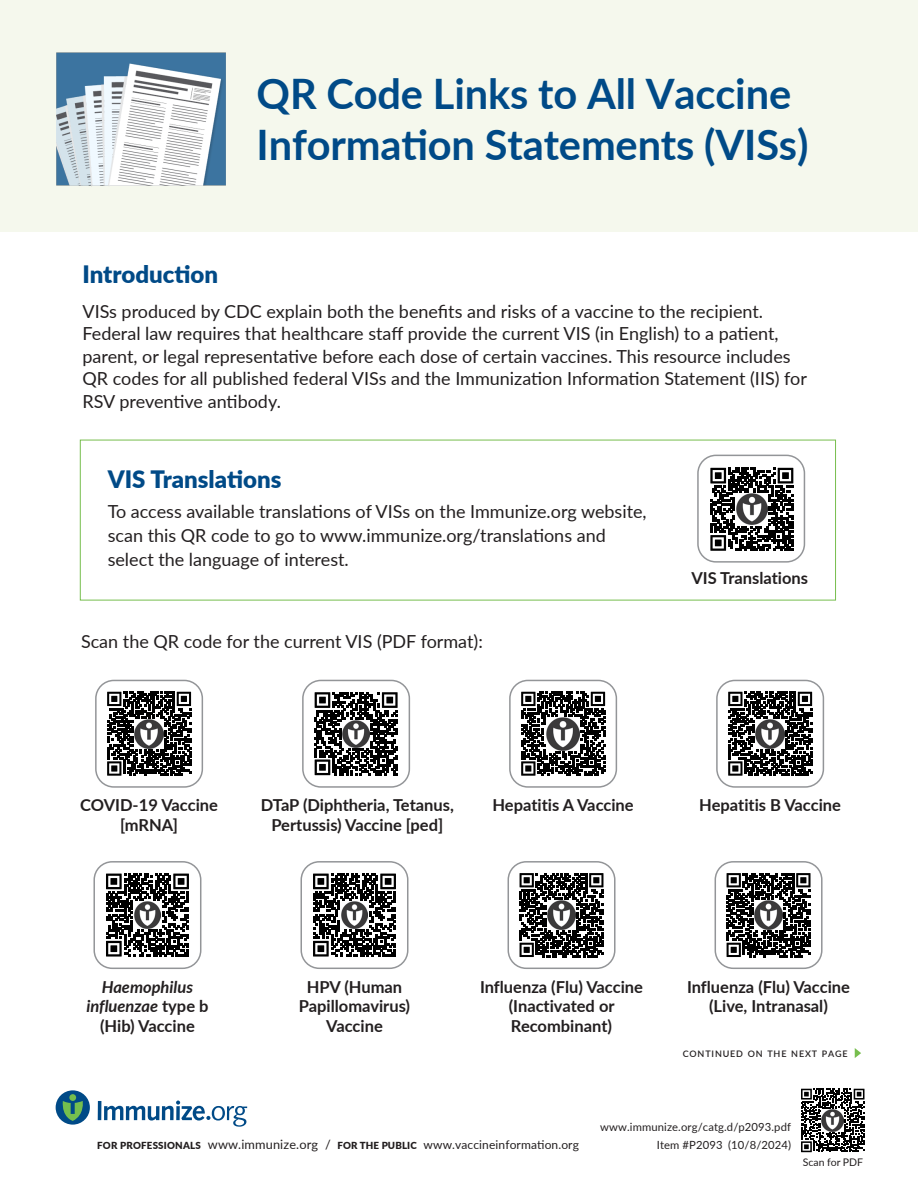
<style>
.page{position:relative;width:918px;height:1188px;background:#fff}
.page>*{position:absolute;margin:0;border:0;box-sizing:border-box;transform-origin:0 0}
.t1{font:700 42px/51px "Lato";letter-spacing:-.005em;color:#004a87}
.body{font:900 24px "Lato";color:#004a87}
.t2{font:18px/22.5px "Lato";color:#231f20}
.body-2{font:700 16.5px/19.5px "Lato";color:#231f20;text-align:center}
.body-3{font:italic 700 16.5px/19.5px "Lato";color:#231f20;text-align:center}
.t3{font:11.25px/18px "Lato";letter-spacing:.01em;color:#231f20;text-align:right}
.t4{font:10.5px "Lato";color:#231f20}
.t5{font:900 9.75px "Lato";letter-spacing:.02em;color:#231f20}
.t6{font:600 9px "Lato";letter-spacing:.095em;color:#231f20}
.s1{font-style:normal}
.s2{font-weight:400;font-size:12.75px}
.s3{font-weight:400;font-size:12px}
</style>
<div class="page">
<div style="left:0;top:0;width:918px;height:231px;background:#f5f8ed"></div>
<div style="left:56px;top:1090px;width:34px;height:35px;background:#004a87;border-radius:50%"></div>
<svg style="left:61px;top:1101px;width:24px;height:20px"></svg>
<div style="left:69px;top:1094px;width:7px;height:7px;background:#75be4e;border-radius:50%"></div>
<svg style="left:98px;top:1101px;width:149px;height:26px"></svg>
<svg style="left:801px;top:1089px;width:64px;height:63px"></svg>
<img style="left:822px;top:1110px;width:22px;height:21px">
<svg style="left:855px;top:1048px;width:6px;height:10px"></svg>
<svg style="left:107px;top:692px;width:84px;height:84px"></svg>
<img style="left:135px;top:719px;width:28px;height:29px">
<div style="left:95px;top:680px;width:108px;height:108px;border:2px solid #939598;border-radius:18px"></div>
<svg style="left:521px;top:692px;width:84px;height:84px"></svg>
<img style="left:547px;top:717px;width:33px;height:33px">
<div style="left:509px;top:680px;width:108px;height:108px;border:2px solid #939598;border-radius:18px"></div>
<svg style="left:315px;top:692px;width:83px;height:83px"></svg>
<img style="left:343px;top:720px;width:27px;height:27px">
<div style="left:302px;top:680px;width:108px;height:108px;border:2px solid #939598;border-radius:18px"></div>
<svg style="left:728px;top:692px;width:84px;height:84px"></svg>
<img style="left:756px;top:719px;width:28px;height:29px">
<div style="left:716px;top:680px;width:108px;height:108px;border:2px solid #939598;border-radius:18px"></div>
<svg style="left:106px;top:874px;width:83px;height:83px"></svg>
<img style="left:134px;top:902px;width:27px;height:27px">
<div style="left:93px;top:861px;width:108px;height:108px;border:2px solid #939598;border-radius:18px"></div>
<svg style="left:520px;top:873px;width:83px;height:84px"></svg>
<img style="left:547px;top:901px;width:29px;height:28px">
<div style="left:508px;top:861px;width:108px;height:108px;border:2px solid #939598;border-radius:18px"></div>
<svg style="left:313px;top:874px;width:83px;height:83px"></svg>
<img style="left:341px;top:902px;width:27px;height:27px">
<div style="left:300px;top:861px;width:108px;height:108px;border:2px solid #939598;border-radius:18px"></div>
<svg style="left:727px;top:873px;width:84px;height:84px"></svg>
<img style="left:754px;top:901px;width:29px;height:28px">
<div style="left:715px;top:861px;width:108px;height:108px;border:2px solid #939598;border-radius:18px"></div>
<svg style="left:710px;top:468px;width:83px;height:83px"></svg>
<img style="left:736px;top:494px;width:32px;height:31px">
<div style="left:697px;top:455px;width:108px;height:108px;border:2px solid #939598;border-radius:18px"></div>
<img style="left:57px;top:52px;width:169px;height:135px">
<p class="t1" style="left:257px;top:67px;width:553px">QR Code Links to All Vaccine<br>Information Statements (VISs)</p>
<p class="body" style="left:82px;top:257px;width:137px">Introduction</p>
<p class="t2" style="left:82px;top:299px;width:726px">VISs produced by CDC explain both the benefits and risks of a vaccine to the recipient.<br>Federal law requires that healthcare staff provide the current VIS (in English) to a patient, parent, or legal representative before each dose of certain vaccines. This resource includes QR codes for all published federal VISs and the Immunization Information Statement (IIS) for RSV preventive antibody.</p>
<p class="body" style="left:108px;top:461px;width:175px">VIS Translations</p>
<p class="t2" style="left:108px;top:499px;width:541px;line-height:24px">To access available translations of VISs on the Immunize.org website, scan this QR code to go to www.immunize.org/translations and select the language of interest.</p>
<p class="t2" style="left:81px;top:629px;width:403px">Scan the QR code for the current VIS (PDF format):</p>
<p class="body-2" style="left:691px;top:568px;width:118px">VIS Translations</p>
<p class="body-2" style="left:80px;top:795px;width:139px">COVID-19 Vaccine [mRNA]</p>
<p class="body-2" style="left:261px;top:795px;width:195px">DTaP (Diphtheria, Tetanus,</p>
<p class="body-2" style="left:493px;top:795px;width:143px">Hepatitis A Vaccine</p>
<p class="body-2" style="left:271px;top:814px;width:173px">Pertussis) Vaccine [ped]</p>
<p class="body-2" style="left:699px;top:795px;width:143px">Hepatitis B Vaccine</p>
<p class="body-3" style="left:86px;top:976px;width:124px">Haemophilus influenzae <span class="s1">type b (Hib) Vaccine</span></p>
<p class="body-2" style="left:480px;top:976px;width:164px">Influenza (Flu) Vaccine (Inactivated or<br>Recombinant)</p>
<p class="body-2" style="left:299px;top:976px;width:113px">HPV (Human<br>Papillomavirus)<br>Vaccine</p>
<p class="body-2" style="left:687px;top:976px;width:164px">Influenza (Flu) Vaccine (Live, Intranasal)</p>
<p class="t6" style="left:683px;top:1047px;width:167px">CONTINUED ON THE NEXT PAGE</p>
<p class="t5" style="left:97px;top:1138px;width:483px">FOR PROFESSIONALS <span class="s2">www.immunize.org /</span> FOR THE PUBLIC <span class="s3">www.vaccineinformation.org</span></p>
<p class="t3" style="left:600px;top:1118px;width:192px">www.immunize.org/catg.d/p2093.pdf<br>Item #P2093 (10/8/2024)</p>
<p class="t4" style="left:803px;top:1155px;width:62px">Scan for PDF</p>
</div>
